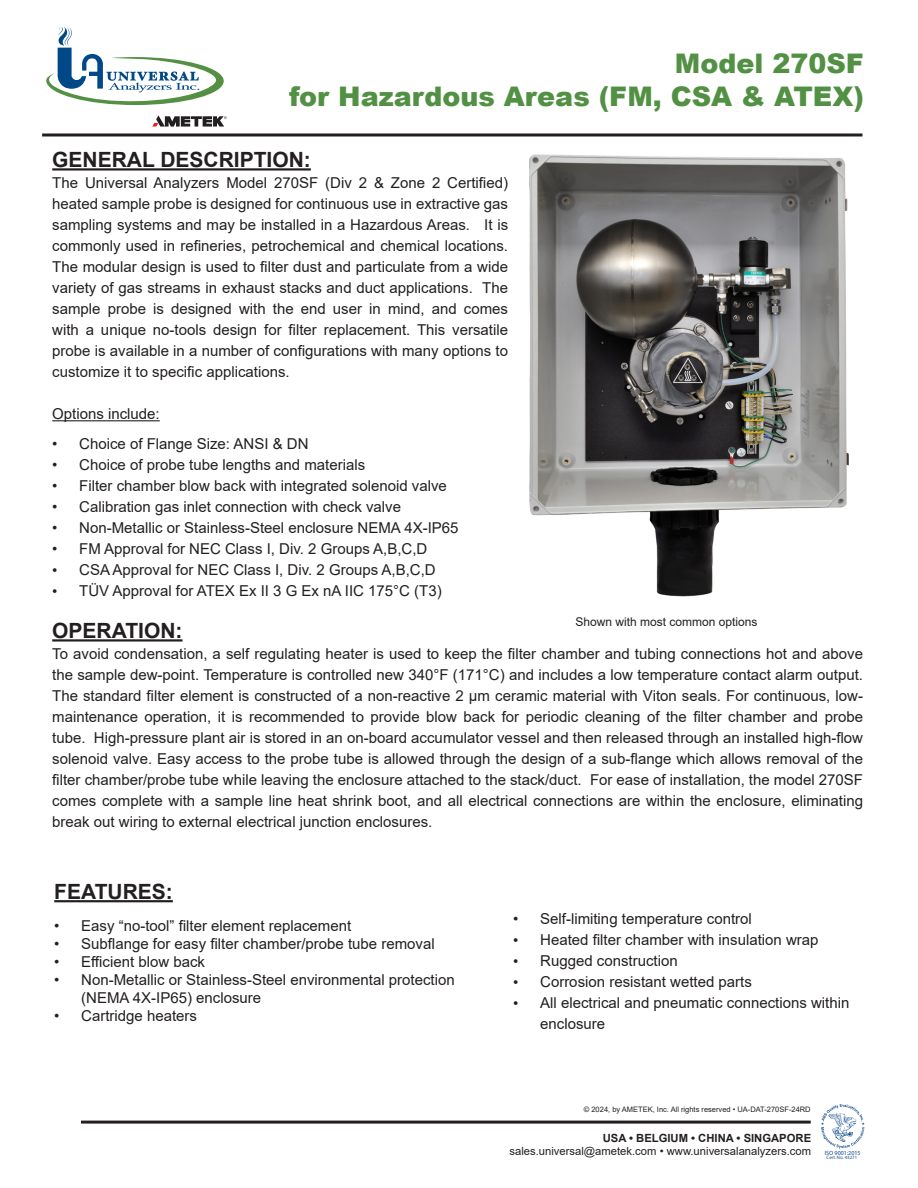
<style>
.page{position:relative;width:918px;height:1188px;background:#fff}
.page>*{position:absolute;margin:0;border:0;box-sizing:border-box;transform-origin:0 0}
.t1{font:900 27px/32.4px "Arial";color:#529044;text-align:right}
.General_Description{font:700 21px "Arial";color:#231f20}
.TOC_Text{font:700 21px "Arial";color:#231f20}
.TOC_Text-2{font:15px/21px "Arial";color:#231f20}
.Basic{font:15px/21px "Arial";color:#231f20;text-align:justify}
.t2{font:12px "Arial";color:#231f20}
.t3{font:11.25px "Arial";color:#231f20}
.t4{font:700 11.25px "Arial";color:#231f20}
.t5{font:7.5px "Arial";color:#231f20}
.t6{font:6px "Myriad Pro";color:#0d4a88}
.t7{font:4.8px "Myriad Pro";color:#0d4a88}
.s1{font-family:"Times New Roman"}
</style>
<div class="page">
<hr style="left:42px;top:134px;width:820px;height:2px;background:#231f20">
<hr style="left:81px;top:1121px;width:730px;height:3px;background:#231f20">
<svg style="left:821px;top:1104px;width:44px;height:45px"></svg>
<svg style="left:152px;top:115px;width:75px;height:12px"></svg>
<svg style="left:46px;top:27px;width:178px;height:78px"></svg>
<img style="left:529px;top:155px;width:319px;height:442px">
<hr style="left:52px;top:168px;width:259px;height:3px;background:#231f20">
<hr style="left:52px;top:420px;width:108px;height:1px;background:#231f20">
<hr style="left:52px;top:639px;width:131px;height:3px;background:#231f20">
<hr style="left:54px;top:900px;width:119px;height:2px;background:#231f20">
<h1 class="t1" style="left:289px;top:47px;width:576px">Model 270SF<br>for Hazardous Areas (FM, CSA &amp; ATEX)</h1>
<p class="General_Description" style="left:52px;top:145px;width:260px">GENERAL DESCRIPTION:</p>
<p class="Basic" style="left:52px;top:172px;width:457px">The Universal Analyzers Model 270SF (Div 2 &amp; Zone 2 Certified) heated sample probe is designed for continuous use in extractive gas sampling systems and may be installed in a Hazardous Areas. It is commonly used in refineries, petrochemical and chemical locations.<br>The modular design is used to filter dust and particulate from a wide variety of gas streams in exhaust stacks and duct applications. The sample probe is designed with the end user in mind, and comes with a unique no-tools design for filter replacement. This versatile probe is available in a number of configurations with many options to customize it to specific applications.</p>
<p class="Basic" style="left:52px;top:403px;width:109px">Options include:</p>
<p class="TOC_Text-2" style="left:52px;top:433px;width:258px">• Choice of Flange Size: ANSI &amp; DN</p>
<p class="TOC_Text-2" style="left:52px;top:454px;width:314px">• Choice of probe tube lengths and materials</p>
<p class="TOC_Text-2" style="left:52px;top:475px;width:396px">• Filter chamber blow back with integrated solenoid valve</p>
<p class="TOC_Text-2" style="left:52px;top:496px;width:350px">• Calibration gas inlet connection with check valve</p>
<p class="TOC_Text-2" style="left:52px;top:517px;width:408px">• Non-Metallic or Stainless-Steel enclosure NEMA 4X-IP65</p>
<p class="TOC_Text-2" style="left:52px;top:538px;width:377px">• FM Approval for NEC Class I, Div. 2 Groups A,B,C,D</p>
<p class="TOC_Text-2" style="left:52px;top:559px;width:385px"><span class="s1">•</span> CSA Approval for NEC Class I, Div. 2 Groups A,B,C,D</p>
<p class="TOC_Text-2" style="left:52px;top:580px;width:391px"><span class="s1">•</span> TÜV Approval for ATEX Ex II 3 G Ex nA IIC 175°C (T3)</p>
<p class="TOC_Text" style="left:52px;top:616px;width:132px">OPERATION:</p>
<p class="TOC_Text-2" style="left:52px;top:643px;width:812px;text-align:justify">To avoid condensation, a self regulating heater is used to keep the filter chamber and tubing connections hot and above the sample dew-point. Temperature is controlled new 340°F (171°C) and includes a low temperature contact alarm output.<br>The standard filter element is constructed of a non-reactive 2 µm ceramic material with Viton seals. For continuous, low&shy;maintenance operation, it is recommended to provide blow back for periodic cleaning of the filter chamber and probe tube. High-pressure plant air is stored in an on-board accumulator vessel and then released through an installed high-flow solenoid valve. Easy access to the probe tube is allowed through the design of a sub-flange which allows removal of the filter chamber/probe tube while leaving the enclosure attached to the stack/duct. For ease of installation, the model 270SF comes complete with a sample line heat shrink boot, and all electrical connections are within the enclosure, eliminating break out wiring to external electrical junction enclosures.</p>
<p class="t2" style="left:575px;top:613px;width:184px">Shown with most common options</p>
<p class="General_Description" style="left:54px;top:877px;width:120px">FEATURES:</p>
<p class="TOC_Text-2" style="left:54px;top:915px;width:299px">• Easy “no-tool” filter element replacement</p>
<p class="TOC_Text-2" style="left:54px;top:933px;width:382px">• Subflange for easy filter chamber/probe tube removal</p>
<p class="TOC_Text-2" style="left:54px;top:951px;width:152px">• Efficient blow back</p>
<p class="TOC_Text-2" style="left:81px;top:970px;width:375px;line-height:18px;text-indent:-27px">• Non-Metallic or Stainless-Steel environmental protection (NEMA 4X-IP65) enclosure</p>
<p class="TOC_Text-2" style="left:54px;top:1005px;width:144px">• Cartridge heaters</p>
<p class="TOC_Text-2" style="left:513px;top:908px;width:240px">• Self-limiting temperature control</p>
<p class="TOC_Text-2" style="left:513px;top:929px;width:307px"><span class="s1">•</span> Heated filter chamber with insulation wrap</p>
<p class="TOC_Text-2" style="left:513px;top:950px;width:166px"><span class="s1">•</span> Rugged construction</p>
<p class="TOC_Text-2" style="left:513px;top:971px;width:240px"><span class="s1">•</span> Corrosion resistant wetted parts</p>
<p class="TOC_Text-2" style="left:540px;top:992px;width:311px;text-indent:-27px"><span class="s1">•</span> All electrical and pneumatic connections within enclosure</p>
<p class="t5" style="left:584px;top:1105px;width:228px">© 2024, by AMETEK, Inc. All rights reserved • UA-DAT-270SF-24RD</p>
<p class="t4" style="left:603px;top:1130px;width:210px">USA • BELGIUM • CHINA • SINGAPORE</p>
<p class="t3" style="left:509px;top:1143px;width:303px">sales.universal@ametek.com • www.universalanalyzers.com</p>
<p class="t6" style="left:825px;top:1149px;width:37px">ISO 9001:2015</p>
<p class="t7" style="left:827px;top:1155px;width:32px">Cert. No. 43271</p>
</div>
